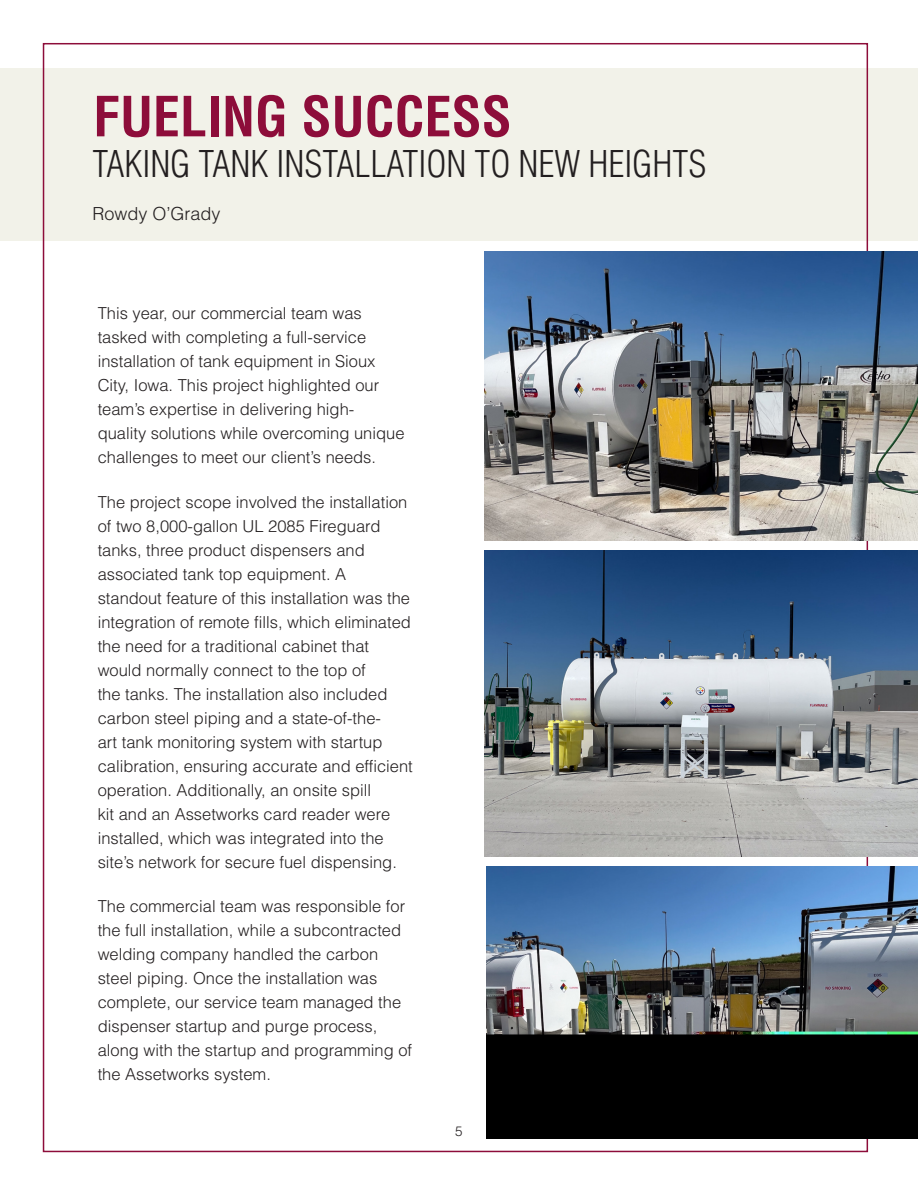
<style>
.page{position:relative;width:918px;height:1188px;background:#fff}
.page>*{position:absolute;margin:0;border:0;box-sizing:border-box;transform-origin:0 0}
.t1{font:700 condensed 54px "Helvetica LT Std";color:#8d0d3a}
.t2{font:300 condensed 36px "Helvetica LT Std";color:#231f20}
.t3{font:300 18px "Helvetica LT Std";color:#231f20}
.t4{font:300 16.5px/24px "Helvetica LT Std";color:#231f20}
.t5{font:300 13.5px "Helvetica LT Std";color:#231f20}
</style>
<div class="page">
<div style="left:0;top:68px;width:918px;height:173px;background:#f2f2e9"></div>
<img style="left:485px;top:550px;width:433px;height:306px">
<img style="left:485px;top:252px;width:433px;height:289px">
<img style="left:486px;top:866px;width:431px;height:273px">
<p class="t1" style="left:93px;top:83px;width:420px">FUELING SUCCESS</p>
<p class="t2" style="left:92px;top:142px;width:616px">TAKING TANK INSTALLATION TO NEW HEIGHTS</p>
<p class="t3" style="left:92px;top:202px;width:130px">Rowdy O’Grady</p>
<p class="t4" style="left:98px;top:301px;width:308px">This year, our commercial team was tasked with completing a full-service installation of tank equipment in Sioux City, Iowa. This project highlighted our team’s expertise in delivering high&shy;quality solutions while overcoming unique challenges to meet our client’s needs.</p>
<p class="t4" style="left:98px;top:490px;width:317px">The project scope involved the installation of two 8,000-gallon UL 2085 Fireguard tanks, three product dispensers and associated tank top equipment. A standout feature of this installation was the integration of remote fills, which eliminated the need for a traditional cabinet that would normally connect to the top of<br>the tanks. The installation also included carbon steel piping and a state-of-the-<br>art tank monitoring system with startup calibration, ensuring accurate and efficient operation. Additionally, an onsite spill<br>kit and an Assetworks card reader were installed, which was integrated into the site’s network for secure fuel dispensing.</p>
<p class="t4" style="left:98px;top:894px;width:316px">The commercial team was responsible for the full installation, while a subcontracted welding company handled the carbon steel piping. Once the installation was complete, our service team managed the dispenser startup and purge process, along with the startup and programming of the Assetworks system.</p>
<p class="t5" style="left:455px;top:1123px;width:9px">5</p>
</div>
